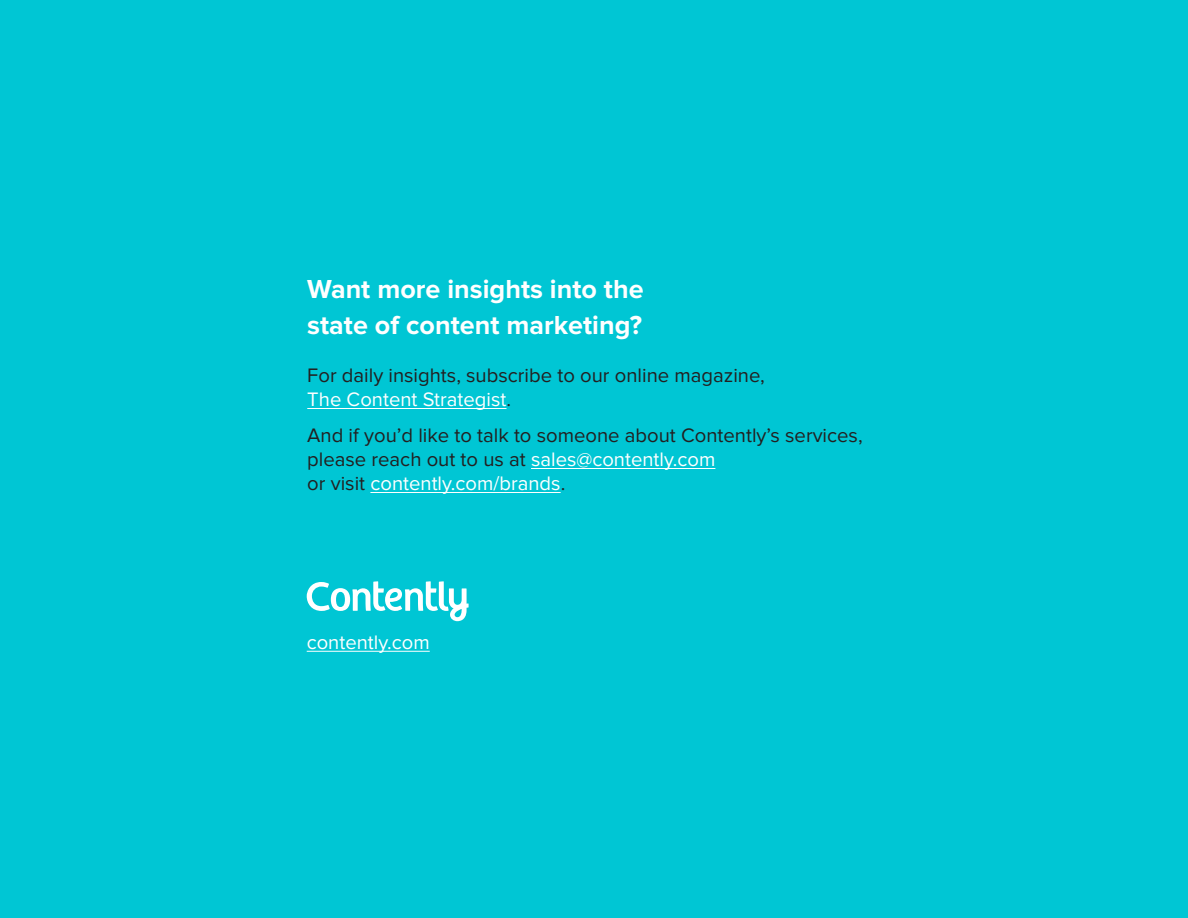
<style>
.page{position:relative;width:1188px;height:918px;background:#00c6d4}
.page>*{position:absolute;margin:0;border:0;box-sizing:border-box;transform-origin:0 0}
.Body_Subheaders{font:700 27px/36px "Proxima Nova";color:#fff}
.Body_Subheaders-2{font:20.25px/24px "Proxima Nova";color:#231f20}
.Body_Subheaders-3{font:20.25px "Proxima Nova";color:#fff}
.s1{color:#fff}
</style>
<div class="page">
<hr style="left:307px;top:408px;width:199px;height:1px;background:#fff">
<hr style="left:531px;top:468px;width:184px;height:1px;background:#fff">
<hr style="left:370px;top:492px;width:191px;height:1px;background:#fff">
<svg style="left:307px;top:581px;width:162px;height:40px"></svg>
<hr style="left:307px;top:651px;width:123px;height:1px;background:#fff">
<p class="Body_Subheaders" style="left:307px;top:271px;width:338px">Want more insights into the state of content marketing?</p>
<p class="Body_Subheaders-2" style="left:307px;top:363px;width:459px">For daily insights, subscribe to our online magazine,<br><span class="s1">The Content Strategist</span>.</p>
<p class="Body_Subheaders-2" style="left:307px;top:423px;width:557px">And if you’d like to talk to someone about Contently’s services, please reach out to us at <span class="s1">sales@contently.com<br></span>or visit <span class="s1">contently.com/brands</span>.</p>
<p class="Body_Subheaders-3" style="left:307px;top:630px;width:125px">contently.com</p>
</div>
